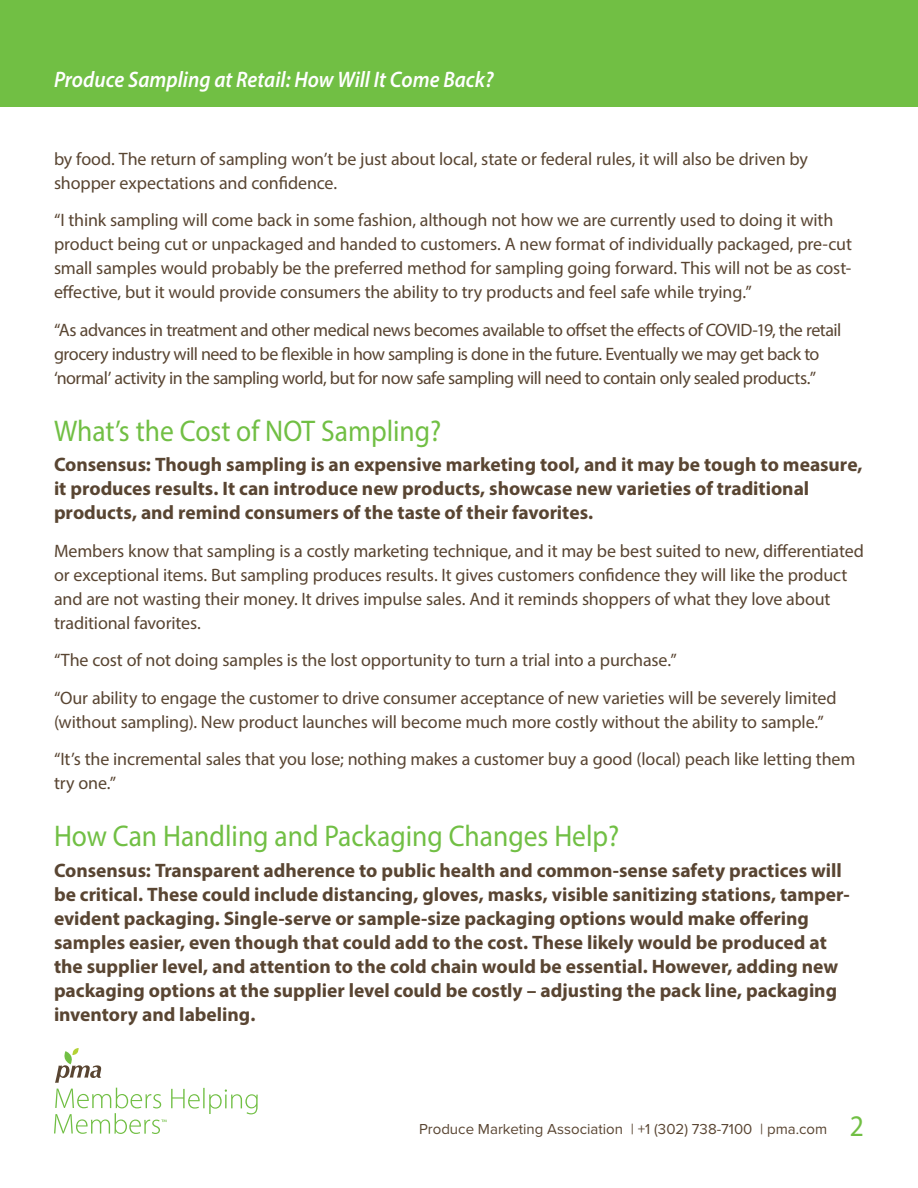
<style>
.page{position:relative;width:918px;height:1188px;background:#fff}
.page>*{position:absolute;margin:0;border:0;box-sizing:border-box;transform-origin:0 0}
.Number{font:30px "Myriad Pro";color:#71bf44;scale:.92 1}
.t1{font:italic 600 22.5px "Myriad Pro";color:#fff;scale:.92 1}
.t2{font:700 19.5px/24px "Myriad Pro";color:#594532}
.Body{font:18px/24px "Myriad Pro";letter-spacing:-.01em;color:#594532}
.Body-2{font:18px/24px "Myriad Pro";letter-spacing:-.03em;color:#594532}
.t3{font:15px "Proxima Nova";color:#594532}
</style>
<div class="page">
<hr style="left:203px;top:1088px;width:2px;height:20px;background:#71bf44">
<svg style="left:209px;top:1089px;width:49px;height:25px"></svg>
<svg style="left:54px;top:1048px;width:146px;height:86px"></svg>
<div style="left:0;top:0;width:918px;height:107px;background:#71bf44"></div>
<p class="t1" style="left:54px;top:65px;width:479px">Produce Sampling at Retail: How Will It Come Back?</p>
<p class="Body" style="left:54px;top:146px;width:756px">by food. The return of sampling won’t be just about local, state or federal rules, it will also be driven by shopper expectations and confidence.</p>
<p class="Body" style="left:54px;top:208px;width:800px">“I think sampling will come back in some fashion, although not how we are currently used to doing it with product being cut or unpackaged and handed to customers. A new format of individually packaged, pre-cut small samples would probably be the preferred method for sampling going forward. This will not be as cost&shy;effective, but it would provide consumers the ability to try products and feel safe while trying.”</p>
<p class="Body-2" style="left:54px;top:317px;width:789px">“As advances in treatment and other medical news becomes available to offset the effects of COVID-19, the retail grocery industry will need to be flexible in how sampling is done in the future. Eventually we may get back to ‘normal’ activity in the sampling world, but for now safe sampling will need to contain only sealed products.”</p>
<h3 class="Number" style="left:54px;top:412px;width:423px">What’s the Cost of NOT Sampling?</h3>
<h4 class="t2" style="left:54px;top:452px;width:810px">Consensus: Though sampling is an expensive marketing tool, and it may be tough to measure, it produces results. It can introduce new products, showcase new varieties of traditional products, and remind consumers of the taste of their favorites.</h4>
<p class="Body" style="left:54px;top:539px;width:811px">Members know that sampling is a costly marketing technique, and it may be best suited to new, differentiated or exceptional items. But sampling produces results. It gives customers confidence they will like the product and are not wasting their money. It drives impulse sales. And it reminds shoppers of what they love about traditional favorites.</p>
<p class="Body" style="left:54px;top:648px;width:624px">“The cost of not doing samples is the lost opportunity to turn a trial into a purchase.”</p>
<p class="Body" style="left:54px;top:686px;width:784px">“Our ability to engage the customer to drive consumer acceptance of new varieties will be severely limited (without sampling). New product launches will become much more costly without the ability to sample.”</p>
<p class="Body" style="left:54px;top:747px;width:803px">“It’s the incremental sales that you lose; nothing makes a customer buy a good (local) peach like letting them try one.”</p>
<h3 class="Number" style="left:54px;top:818px;width:616px">How Can Handling and Packaging Changes Help?</h3>
<h4 class="t2" style="left:54px;top:858px;width:797px">Consensus: Transparent adherence to public health and common-sense safety practices will be critical. These could include distancing, gloves, masks, visible sanitizing stations, tamper&shy;evident packaging. Single-serve or sample-size packaging options would make offering samples easier, even though that could add to the cost. These likely would be produced at the supplier level, and attention to the cold chain would be essential. However, adding new packaging options at the supplier level could be costly – adjusting the pack line, packaging inventory and labeling.</h4>
<p class="t3" style="left:419px;top:1118px;width:410px">Produce Marketing Association | +1 (302) 738-7100 | pma.com</p>
<p class="Number" style="left:850px;top:1107px;width:17px">2</p>
</div>
